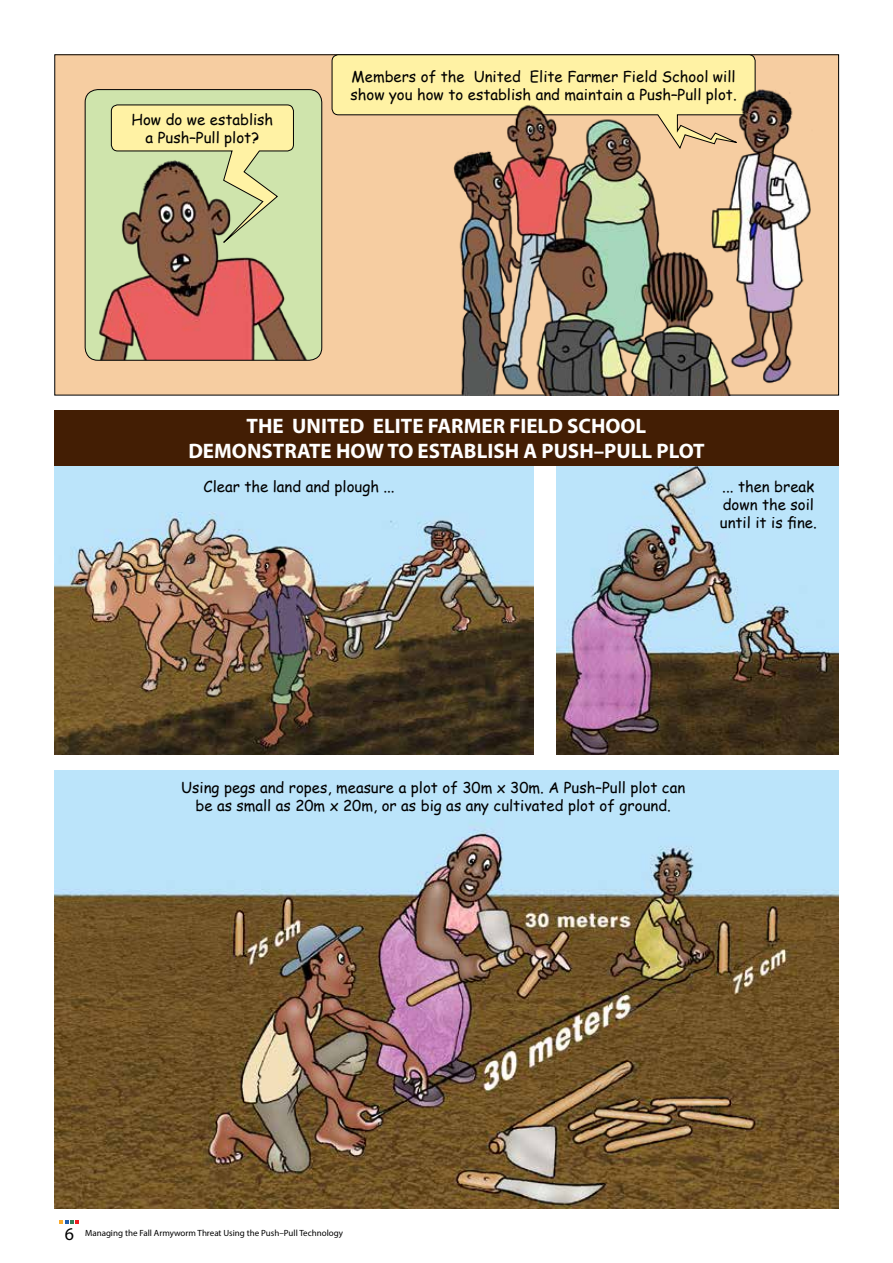
<style>
.page{position:relative;width:893px;height:1263px;background:#fff}
.page>*{position:absolute;margin:0;border:0;box-sizing:border-box;transform-origin:0 0}
.t1{font:700 21px/25.2px "Myriad Pro";color:#fff;text-align:center}
.t2{font:15px/18px "Comic Sans MS";color:#000;text-align:center}
.t3{font:9px "Myriad Pro";color:#000}
.s1{font-size:18px}
</style>
<div class="page">
<svg style="left:60px;top:1220px;width:19px;height:4px"></svg>
<div style="left:55px;top:55px;width:784px;height:340px;background:#f6cda1"></div>
<svg style="left:331px;top:54px;width:425px;height:62px"></svg>
<img style="left:54px;top:770px;width:785px;height:439px">
<img style="left:54px;top:466px;width:480px;height:289px">
<img style="left:557px;top:466px;width:282px;height:289px">
<div style="left:85px;top:90px;width:237px;height:270px;background:#cfe4ac;border-radius:13px"></div>
<img style="left:99px;top:253px;width:208px;height:106px">
<div style="left:85px;top:89px;width:237px;height:272px;border:1px solid #000;border-radius:13px"></div>
<svg style="left:111px;top:104px;width:183px;height:149px"></svg>
<img style="left:453px;top:85px;width:359px;height:310px">
<div style="left:54px;top:410px;width:785px;height:56px;background:#431e04"></div>
<p class="t2" style="left:132px;top:110px;width:143px">How do we establish a Push–Pull plot?</p>
<p class="t2" style="left:350px;top:67px;width:388px;text-align:left">Members of the United Elite Farmer Field School will show you how to establish and maintain a Push–Pull plot.</p>
<h1 class="t1" style="left:188px;top:413px;width:518px">THE UNITED ELITE FARMER FIELD SCHOOL<br>DEMONSTRATE HOW TO ESTABLISH A PUSH–PULL PLOT</h1>
<p class="t2" style="left:204px;top:477px;width:193px">Clear the land and plough ...</p>
<p class="t2" style="left:720px;top:477px;width:98px;text-align:left">... then break down the soil until it is fine.</p>
<p class="t2" style="left:181px;top:778px;width:505px">Using pegs and ropes, measure a plot of 30m x 30m. A Push–Pull plot can be as small as 20m x 20m, or as big as any cultivated plot of ground.</p>
<p class="t3" style="left:65px;top:1227px;width:280px"><span class="s1">6</span> Managing the Fall Armyworm Threat Using the Push–Pull Technology</p>
</div>
